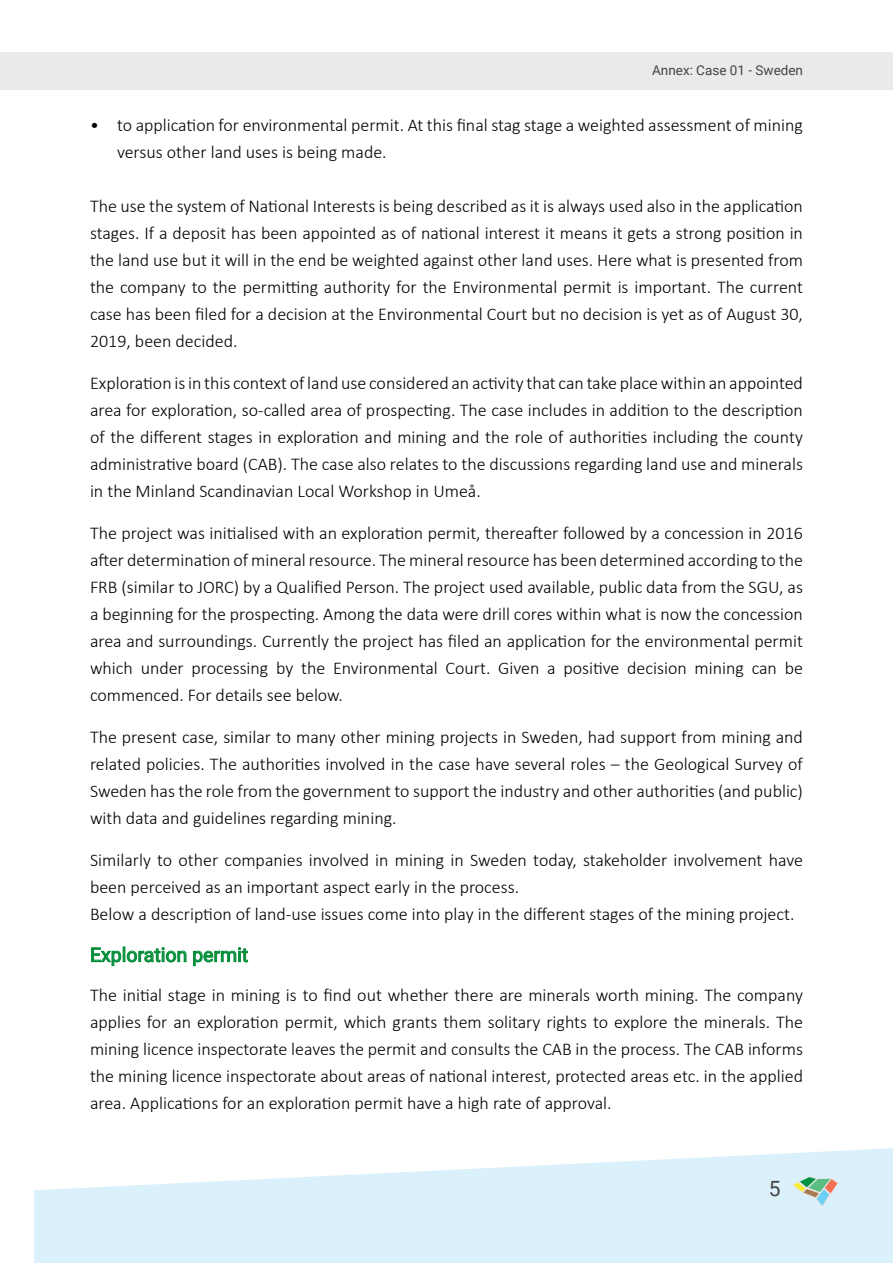
<style>
.page{position:relative;width:893px;height:1263px;background:#fff}
.page>*{position:absolute;margin:0;border:0;box-sizing:border-box;transform-origin:0 0}
.t1{font:21px "Roboto";color:#444}
.t2{font:19.5px "Roboto";color:#008c37}
.t3{font:300 18px/27px "Calibri";color:#000;text-align:justify}
.t4{font:13.5px "Roboto";color:#444}
</style>
<div class="page">
<svg style="left:34px;top:1148px;width:859px;height:115px;fill:#daf0fa"></svg>
<svg style="left:791px;top:1176px;width:48px;height:32px;background:#bdd6cb"></svg>
<div style="left:0;top:53px;width:893px;height:37px;background:#eaeaea"></div>
<svg style="left:91px;top:947px;width:96px;height:19px"></svg>
<svg style="left:193px;top:947px;width:55px;height:19px"></svg>
<p class="t4" style="left:652px;top:61px;width:152px">Annex: Case 01 - Sweden</p>
<p class="t3" style="left:117px;top:111px;width:687px;text-indent:-27px">• to application for environmental permit. At this final stag stage a weighted assessment of mining versus other land uses is being made.</p>
<p class="t3" style="left:90px;top:192px;width:714px">The use the system of National Interests is being described as it is always used also in the application stages. If a deposit has been appointed as of national interest it means it gets a strong position in the land use but it will in the end be weighted against other land uses. Here what is presented from the company to the permitting authority for the Environmental permit is important. The current case has been filed for a decision at the Environmental Court but no decision is yet as of August 30, 2019, been decided.</p>
<p class="t3" style="left:90px;top:369px;width:714px">Exploration is in this context of land use considered an activity that can take place within an appointed area for exploration, so-called area of prospecting. The case includes in addition to the description of the different stages in exploration and mining and the role of authorities including the county administrative board (CAB). The case also relates to the discussions regarding land use and minerals in the Minland Scandinavian Local Workshop in Umeå.</p>
<p class="t3" style="left:90px;top:519px;width:714px">The project was initialised with an exploration permit, thereafter followed by a concession in 2016 after determination of mineral resource. The mineral resource has been determined according to the FRB (similar to JORC) by a Qualified Person. The project used available, public data from the SGU, as a beginning for the prospecting. Among the data were drill cores within what is now the concession area and surroundings. Currently the project has filed an application for the environmental permit which under processing by the Environmental Court. Given a positive decision mining can be commenced. For details see below.</p>
<p class="t3" style="left:90px;top:723px;width:714px">The present case, similar to many other mining projects in Sweden, had support from mining and related policies. The authorities involved in the case have several roles – the Geological Survey of Sweden has the role from the government to support the industry and other authorities (and public) with data and guidelines regarding mining.</p>
<p class="t3" style="left:90px;top:846px;width:714px;text-align:left">Similarly to other companies involved in mining in Sweden today, stakeholder involvement have been perceived as an important aspect early in the process.<br>Below a description of land-use issues come into play in the different stages of the mining project.</p>
<p class="t2" style="left:90px;top:941px;width:160px">Exploration permit</p>
<p class="t3" style="left:90px;top:981px;width:714px">The initial stage in mining is to find out whether there are minerals worth mining. The company applies for an exploration permit, which grants them solitary rights to explore the minerals. The mining licence inspectorate leaves the permit and consults the CAB in the process. The CAB informs the mining licence inspectorate about areas of national interest, protected areas etc. in the applied area. Applications for an exploration permit have a high rate of approval.</p>
<p class="t1" style="left:769px;top:1174px;width:13px">5</p>
</div>
